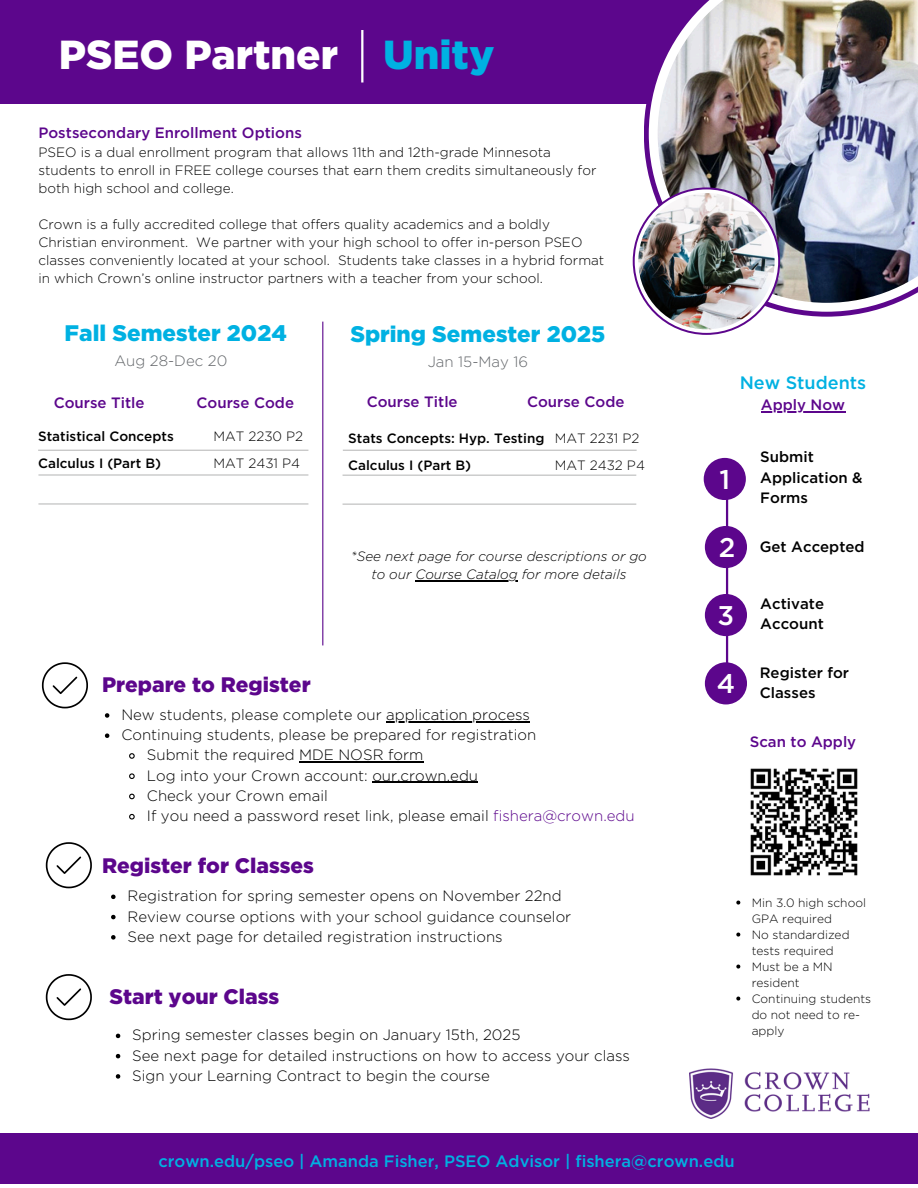
<style>
.page{position:relative;width:918px;height:1188px;background:#fff}
.page>*{position:absolute;margin:0;border:0;box-sizing:border-box;transform-origin:0 0}
.t1{font:900 40.5px "Gotham";color:#fff}
.t2{font:500 27px "Gotham";color:#fff}
.t3{font:900 22.5px "Gotham";color:#00b1e2}
.t4{font:900 21px "Gotham";color:#5c068c}
.t5{font:500 18px "Gotham";color:#00b1e2}
.t6{font:500 16.5px "Gotham";color:#00b1e2}
.t7{font:300 15px "Gotham";color:#000}
.t8{font:500 15px "Gotham";color:#5c068c}
.t9{font:500 15px/20.2px "Gotham";color:#000}
.t10{font:300 15px "Gotham";color:#63666a}
.t11{font:300 13.5px/18px "Gotham";color:#000}
.t12{font:500 13.5px/27px "Gotham";color:#000}
.t13{font:italic 300 13.5px/18px "Gotham";color:#000;text-align:center}
.t14{font:300 12px/16px "Gotham";color:#000}
.s1{color:#00b1e2}
.s2{color:#5c068c}
</style>
<div class="page">
<div style="left:0;top:0;width:644px;height:104px;background:#5c068c"></div>
<img style="left:690px;top:1069px;width:180px;height:49px">
<hr style="left:361px;top:30px;width:2px;height:53px;background:#fff">
<svg style="left:644px;top:0;width:224px;height:317px;fill:#5c068c"></svg>
<svg style="left:649px;top:0;width:247px;height:312px"></svg>
<img style="left:658px;top:0;width:260px;height:303px">
<hr style="left:322px;top:322px;width:1px;height:323px;background:#5c068c">
<svg style="left:633px;top:187px;width:147px;height:148px"></svg>
<svg style="left:635px;top:189px;width:143px;height:144px"></svg>
<img style="left:638px;top:193px;width:137px;height:136px;border-radius:50%">
<hr style="left:726px;top:474px;width:2px;height:216px;background:#5c068c">
<div style="left:704px;top:458px;width:42px;height:42px;background:#5c068c;border-radius:50%"></div>
<div style="left:705px;top:526px;width:42px;height:42px;background:#5c068c;border-radius:50%"></div>
<div style="left:705px;top:594px;width:42px;height:42px;background:#5c068c;border-radius:50%"></div>
<div style="left:705px;top:662px;width:42px;height:42px;background:#5c068c;border-radius:50%"></div>
<img style="left:750px;top:768px;width:108px;height:108px">
<hr style="left:343px;top:475px;width:293px;height:1px;background:#bbbcbc">
<hr style="left:343px;top:504px;width:293px;height:1px;background:#bbbcbc">
<hr style="left:38px;top:450px;width:270px;height:1px;background:#bbbcbc">
<hr style="left:38px;top:474px;width:270px;height:2px;background:#bbbcbc">
<hr style="left:38px;top:503px;width:270px;height:2px;background:#bbbcbc">
<div style="left:0;top:1133px;width:918px;height:51px;background:#5c068c"></div>
<hr style="left:415px;top:580px;width:103px;height:1px;background:#000">
<svg style="left:736px;top:901px;width:4px;height:4px"></svg>
<svg style="left:736px;top:933px;width:4px;height:4px"></svg>
<svg style="left:736px;top:965px;width:4px;height:4px"></svg>
<svg style="left:736px;top:997px;width:4px;height:4px"></svg>
<hr style="left:761px;top:411px;width:84px;height:1px;background:#5c068c">
<svg style="left:105px;top:713px;width:4px;height:5px"></svg>
<hr style="left:386px;top:721px;width:144px;height:1px;background:#000">
<svg style="left:105px;top:733px;width:4px;height:5px"></svg>
<svg style="left:129px;top:753px;width:6px;height:6px"></svg>
<hr style="left:299px;top:762px;width:124px;height:1px;background:#000">
<svg style="left:129px;top:773px;width:6px;height:6px"></svg>
<hr style="left:372px;top:782px;width:106px;height:1px;background:#000">
<svg style="left:129px;top:793px;width:6px;height:7px"></svg>
<svg style="left:129px;top:813px;width:6px;height:7px"></svg>
<svg style="left:42px;top:662px;width:46px;height:46px"></svg>
<svg style="left:46px;top:842px;width:46px;height:46px"></svg>
<svg style="left:111px;top:895px;width:5px;height:4px"></svg>
<svg style="left:111px;top:915px;width:5px;height:4px"></svg>
<svg style="left:111px;top:935px;width:5px;height:5px"></svg>
<svg style="left:46px;top:974px;width:46px;height:46px"></svg>
<svg style="left:116px;top:1034px;width:4px;height:4px"></svg>
<svg style="left:116px;top:1054px;width:4px;height:4px"></svg>
<svg style="left:116px;top:1074px;width:4px;height:5px"></svg>
<hr style="left:343px;top:450px;width:294px;height:1px;background:#bbbcbc">
<p class="t1" style="left:59px;top:30px;width:437px">PSEO Partner <span class="s1">Unity</span></p>
<h5 class="t8" style="left:38px;top:124px;width:265px">Postsecondary Enrollment Options</h5>
<h5 class="t11" style="left:38px;top:143px;width:560px">PSEO is a dual enrollment program that allows 11th and 12th-grade Minnesota students to enroll in FREE college courses that earn them credits simultaneously for both high school and college.</h5>
<h5 class="t11" style="left:38px;top:215px;width:567px">Crown is a fully accredited college that offers quality academics and a boldly Christian environment. We partner with your high school to offer in-person PSEO classes conveniently located at your school. Students take classes in a hybrid format in which Crown’s online instructor partners with a teacher from your school.</h5>
<p class="t3" style="left:65px;top:319px;width:224px">Fall Semester 2024</p>
<h5 class="t3" style="left:350px;top:320px;width:257px">Spring Semester 2025</h5>
<p class="t10" style="left:114px;top:352px;width:114px">Aug 28-Dec 20</p>
<p class="t10" style="left:428px;top:353px;width:102px">Jan 15-May 16</p>
<p class="t8" style="left:54px;top:394px;width:92px">Course Title</p>
<p class="t8" style="left:197px;top:394px;width:99px">Course Code</p>
<p class="t8" style="left:367px;top:393px;width:92px">Course Title</p>
<h2 class="t8" style="left:527px;top:393px;width:99px">Course Code</h2>
<p class="t12" style="left:348px;top:425px;width:198px">Stats Concepts: Hyp. Testing<br>Calculus I (Part B)</p>
<p class="t11" style="left:555px;top:425px;width:92px;line-height:27px">MAT 2231 P2<br>MAT 2432 P4</p>
<p class="t12" style="left:38px;top:423px;width:137px">Statistical Concepts<br>Calculus I (Part B)</p>
<p class="t11" style="left:213px;top:423px;width:91px;line-height:27px">MAT 2230 P2<br>MAT 2431 P4</p>
<p class="t4" style="left:102px;top:672px;width:210px">Prepare to Register</p>
<h2 class="t13" style="left:351px;top:547px;width:297px">*See next page for course descriptions or go to our Course Catalog for more details</h2>
<p class="t7" style="left:121px;top:706px;width:410px">New students, please complete our application process</p>
<p class="t7" style="left:121px;top:726px;width:416px">Continuing students, please be prepared for registration</p>
<p class="t7" style="left:147px;top:746px;width:278px">Submit the required MDE NOSR form</p>
<p class="t7" style="left:147px;top:766px;width:333px">Log into your Crown account: our.crown.edu</p>
<h5 class="t7" style="left:147px;top:787px;width:183px">Check your Crown email</h5>
<p class="t7" style="left:147px;top:807px;width:489px">If you need a password reset link, please email <span class="s2">fishera@crown.edu</span></p>
<p class="t4" style="left:102px;top:853px;width:214px">Register for Classes</p>
<p class="t7" style="left:128px;top:887px;width:436px">Registration for spring semester opens on November 22nd</p>
<h2 class="t7" style="left:128px;top:907px;width:445px">Review course options with your school guidance counselor</h2>
<p class="t7" style="left:128px;top:927px;width:377px">See next page for detailed registration instructions</p>
<p class="t4" style="left:109px;top:984px;width:171px">Start your Class</p>
<p class="t7" style="left:132px;top:1026px;width:390px">Spring semester classes begin on January 15th, 2025</p>
<p class="t7" style="left:132px;top:1046px;width:499px">See next page for detailed instructions on how to access your class</p>
<p class="t7" style="left:132px;top:1067px;width:359px">Sign your Learning Contract to begin the course</p>
<h5 class="t5" style="left:740px;top:371px;width:128px">New Students</h5>
<h2 class="t8" style="left:761px;top:396px;width:86px">Apply Now</h2>
<h5 class="t2" style="left:719px;top:463px;width:12px">1</h5>
<h5 class="t2" style="left:719px;top:531px;width:18px">2</h5>
<h3 class="t2" style="left:718px;top:599px;width:18px">3</h3>
<h5 class="t2" style="left:717px;top:667px;width:20px">4</h5>
<h5 class="t9" style="left:760px;top:447px;width:104px">Submit<br>Application &amp;<br>Forms</h5>
<h5 class="t9" style="left:760px;top:536px;width:106px">Get Accepted</h5>
<h5 class="t9" style="left:760px;top:593px;width:65px">Activate<br>Account</h5>
<h5 class="t9" style="left:760px;top:662px;width:91px">Register for<br>Classes</h5>
<h4 class="t8" style="left:750px;top:732px;width:108px">Scan to Apply</h4>
<h5 class="t14" style="left:752px;top:894px;width:116px">Min 3.0 high school<br>GPA required</h5>
<h4 class="t14" style="left:752px;top:926px;width:99px">No standardized tests required</h4>
<h5 class="t14" style="left:752px;top:958px;width:83px">Must be a MN resident</h5>
<p class="t14" style="left:752px;top:990px;width:121px">Continuing students do not need to re&shy;apply</p>
<p class="t6" style="left:158px;top:1151px;width:578px">crown.edu/pseo | Amanda Fisher, PSEO Advisor | fishera@crown.edu</p>
</div>
